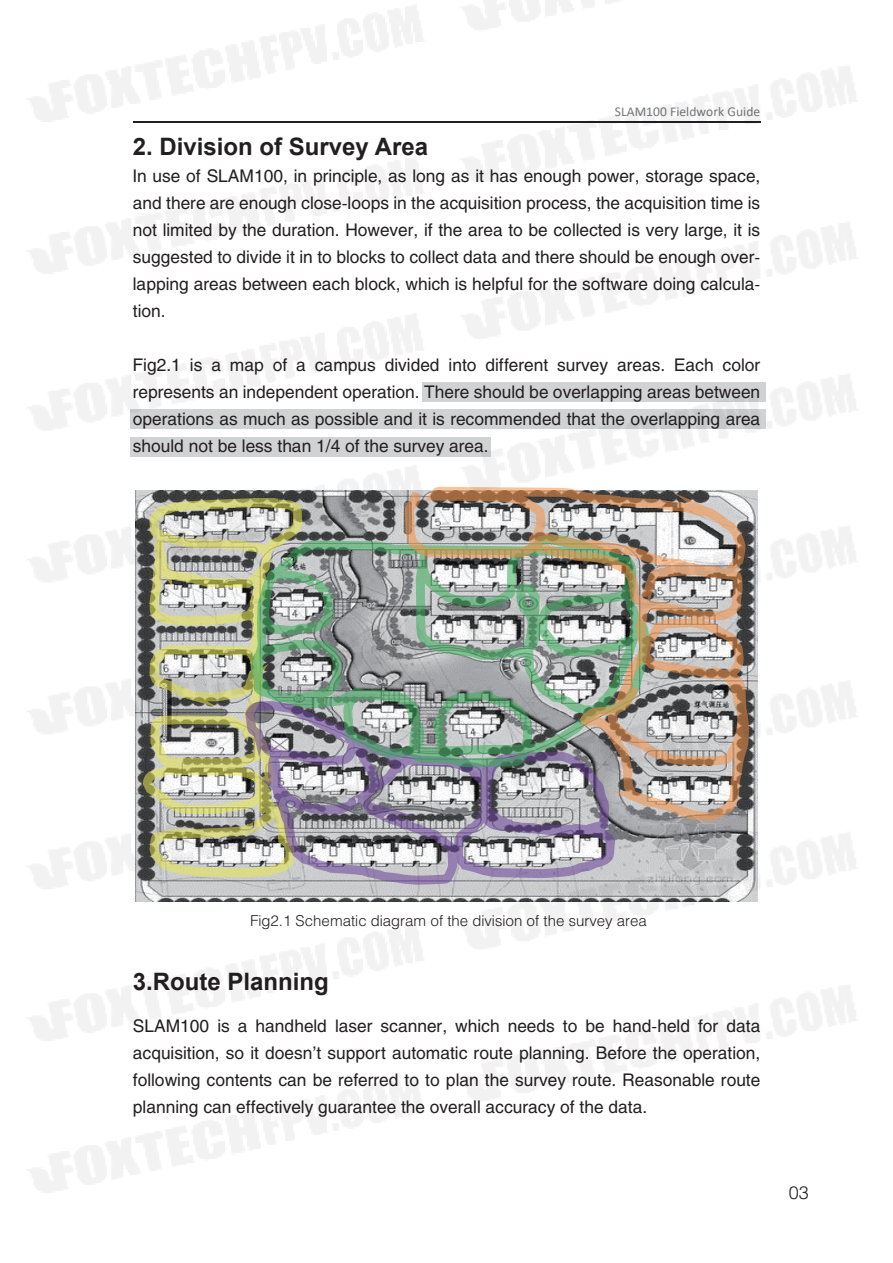
<style>
.page{position:relative;width:893px;height:1263px;background:#fff}
.page>*{position:absolute;margin:0;border:0;box-sizing:border-box;transform-origin:0 0}
.t1{font:700 24px "Arial";color:#231f20}
.t2{font:18px "Helios Light C";color:#231f20}
.t3{font:17.25px/27px "Helios";color:#231f20;text-align:justify}
.t4{font:15px "Helios Light C";color:#231f20}
.t5{font:13.5px "Calibri";letter-spacing:.005em;color:#76787b}
</style>
<div class="page">
<img style="left:27px;top:0;width:831px;height:1193px">
<p class="t5" style="left:615px;top:102px;width:147px">SLAM100 Fieldwork Guide</p>
<h1 class="t1" style="left:133px;top:130px;width:297px">2. Division of Survey Area</h1>
<p class="t3" style="left:133px;top:162px;width:629px">In use of SLAM100, in principle, as long as it has enough power, storage space, and there are enough close-loops in the acquisition process, the acquisition time is not limited by the duration. However, if the area to be collected is very large, it is suggested to divide it in to blocks to collect data and there should be enough over&shy;lapping areas between each block, which is helpful for the software doing calcula&shy;tion.</p>
<p class="t3" style="left:133px;top:351px;width:629px">Fig2.1 is a map of a campus divided into different survey areas. Each color represents an independent operation. There should be overlapping areas between operations as much as possible and it is recommended that the overlapping area should not be less than 1/4 of the survey area.</p>
<p class="t4" style="left:250px;top:911px;width:398px">Fig2.1 Schematic diagram of the division of the survey area</p>
<h1 class="t1" style="left:133px;top:965px;width:198px">3.Route Planning</h1>
<p class="t3" style="left:133px;top:1012px;width:629px">SLAM100 is a handheld laser scanner, which needs to be hand-held for data acquisition, so it doesn’t support automatic route planning. Before the operation, following contents can be referred to to plan the survey route. Reasonable route planning can effectively guarantee the overall accuracy of the data.</p>
<p class="t2" style="left:789px;top:1181px;width:22px">03</p>
</div>
